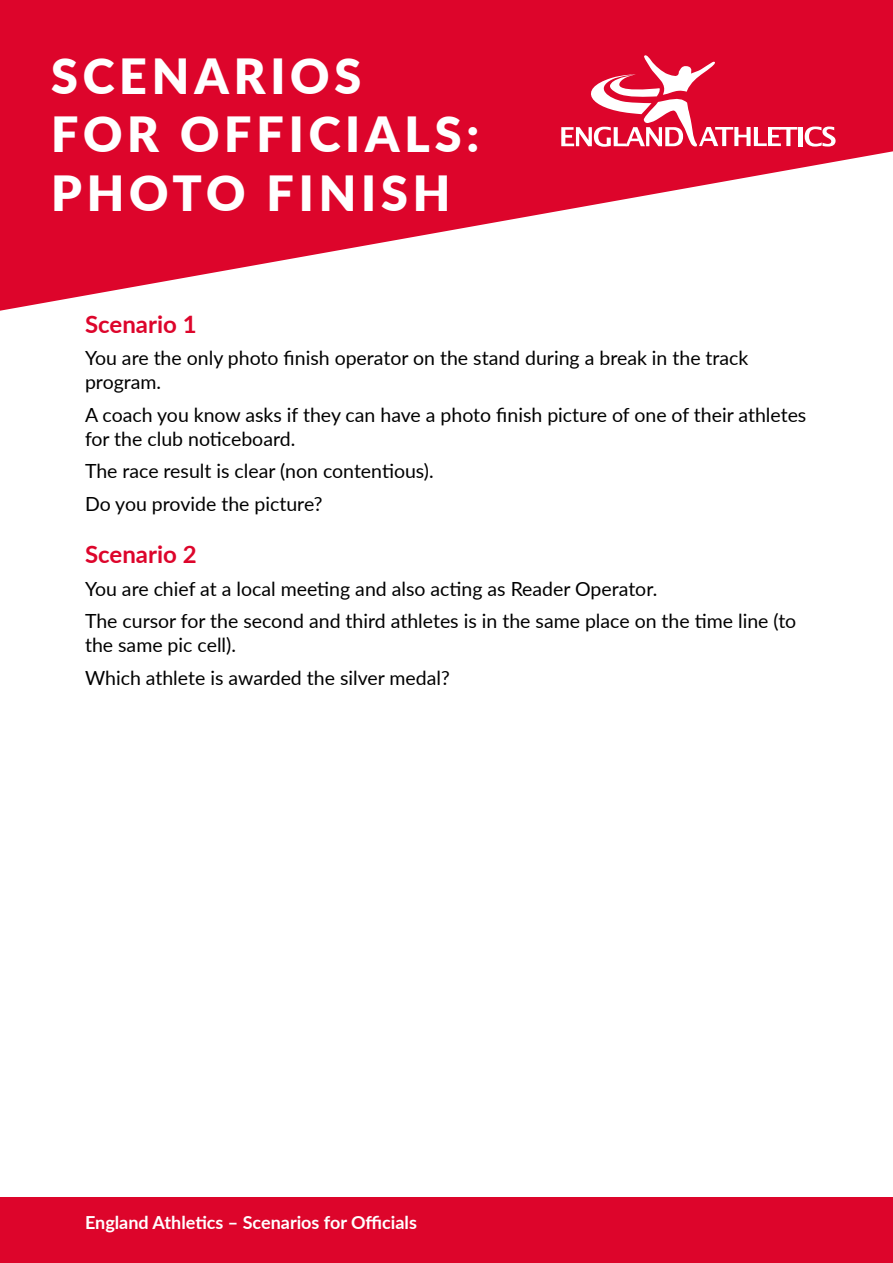
<style>
.page{position:relative;width:893px;height:1263px;background:#fff}
.page>*{position:absolute;margin:0;border:0;box-sizing:border-box;transform-origin:0 0}
.t1{font:900 48.45px/58.2px "Lato";letter-spacing:.1em;color:#fff}
.red_subhead{font:700 24px "Lato";color:#dd052b}
.main-text{font:19.5px/24px "Lato";color:#000}
.t2{font:700 18px "Lato";color:#fff}
</style>
<div class="page">
<div style="left:0;top:1197px;width:893px;height:66px;background:#dd052b"></div>
<svg style="left:0;top:0;width:893px;height:311px;fill:#dd052b"></svg>
<hr style="left:799px;top:127px;width:4px;height:19px;background:#fff">
<svg style="left:805px;top:127px;width:31px;height:20px"></svg>
<svg style="left:561px;top:55px;width:236px;height:92px"></svg>
<p class="t1" style="left:51px;top:45px;width:430px">SCENARIOS<br>FOR OFFICIALS:<br>PHOTO FINISH</p>
<p class="red_subhead" style="left:85px;top:306px;width:113px">Scenario 1</p>
<p class="main-text" style="left:85px;top:345px;width:665px">You are the only photo finish operator on the stand during a break in the track program.</p>
<p class="main-text" style="left:85px;top:402px;width:723px">A coach you know asks if they can have a photo finish picture of one of their athletes for the club noticeboard.</p>
<p class="main-text" style="left:85px;top:458px;width:350px">The race result is clear (non contentious).</p>
<p class="main-text" style="left:85px;top:491px;width:239px">Do you provide the picture?</p>
<p class="red_subhead" style="left:85px;top:537px;width:113px">Scenario 2</p>
<p class="main-text" style="left:85px;top:576px;width:574px">You are chief at a local meeting and also acting as Reader Operator.</p>
<p class="main-text" style="left:85px;top:608px;width:713px">The cursor for the second and third athletes is in the same place on the time line (to the same pic cell).</p>
<p class="main-text" style="left:85px;top:665px;width:366px">Which athlete is awarded the silver medal?</p>
<p class="t2" style="left:85px;top:1209px;width:333px">England Athletics – Scenarios for Officials</p>
</div>
